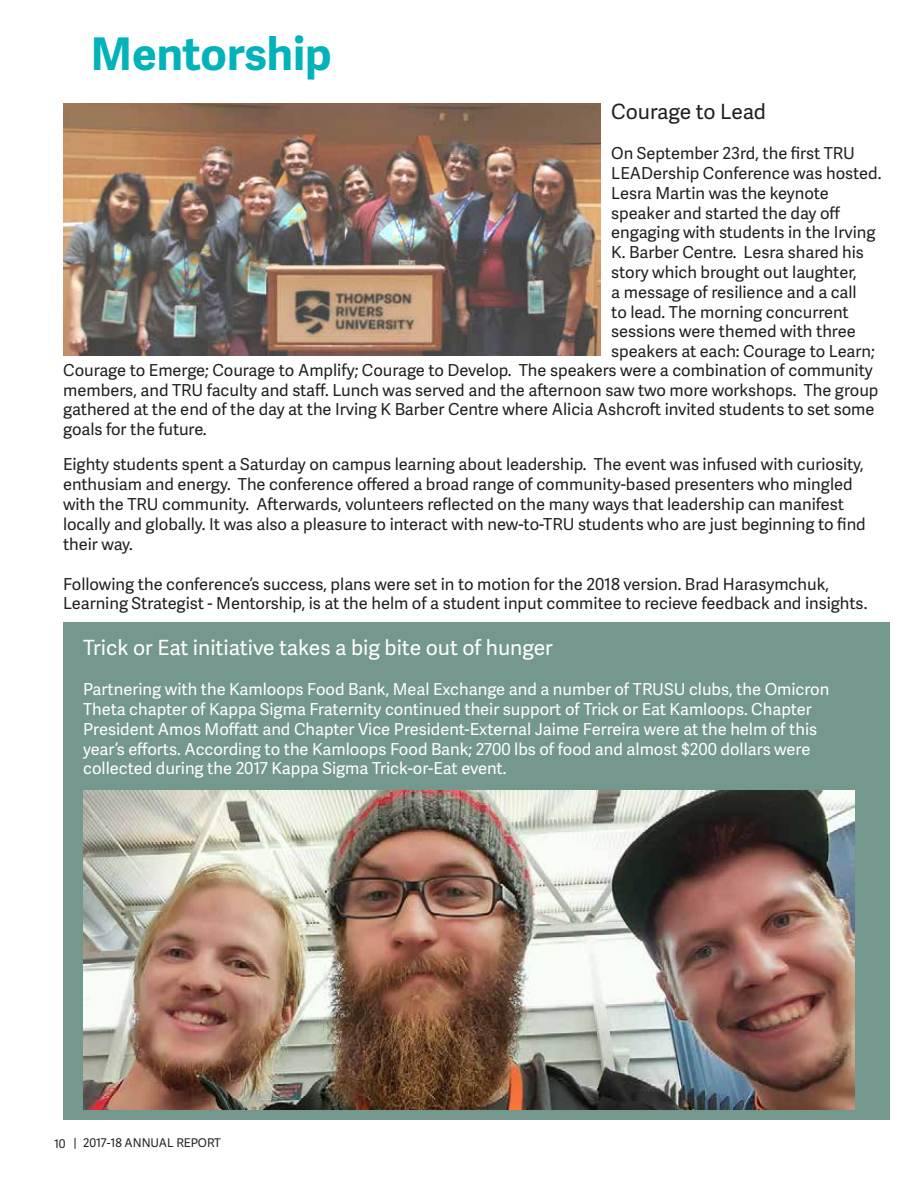
<style>
.page{position:relative;width:918px;height:1188px;background:#fff}
.page>*{position:absolute;margin:0;border:0;box-sizing:border-box;transform-origin:0 0}
.t1{font:700 45px "Adelle Sans";color:#00b3ba}
.t2{font:21px "Adelle Sans";color:#fff}
.t3{font:21px "Adelle Sans";letter-spacing:-.01em;color:#231f20}
.t4{font:16.5px/19.8px "Adelle Sans";color:#231f20}
.t5{font:16.5px/19.8px "Adelle Sans";color:#fff}
.t6{font:12px "Adelle Sans";color:#231f20}
</style>
<div class="page">
<div style="left:63px;top:623px;width:827px;height:497px;background:#75988e"></div>
<img style="left:83px;top:791px;width:772px;height:318px">
<img style="left:63px;top:103px;width:538px;height:253px">
<h1 class="t1" style="left:91px;top:21px;width:243px">Mentorship</h1>
<p class="t3" style="left:611px;top:97px;width:156px">Courage to Lead</p>
<p class="t4" style="left:611px;top:143px;width:272px">On September 23rd, the first TRU LEADership Conference was hosted.<br>Lesra Martin was the keynote speaker and started the day off engaging with students in the Irving K. Barber Centre. Lesra shared his story which brought out laughter,<br>a message of resilience and a call<br>to lead. The morning concurrent sessions were themed with three speakers at each: Courage to Learn;</p>
<p class="t4" style="left:63px;top:360px;width:817px">Courage to Emerge; Courage to Amplify; Courage to Develop. The speakers were a combination of community members, and TRU faculty and staff. Lunch was served and the afternoon saw two more workshops. The group gathered at the end of the day at the Irving K Barber Centre where Alicia Ashcroft invited students to set some goals for the future.</p>
<p class="t4" style="left:63px;top:454px;width:804px">Eighty students spent a Saturday on campus learning about leadership. The event was infused with curiosity, enthusiam and energy. The conference offered a broad range of community-based presenters who mingled with the TRU community. Afterwards, volunteers reflected on the many ways that leadership can manifest locally and globally. It was also a pleasure to interact with new-to-TRU students who are just beginning to find their way.</p>
<p class="t4" style="left:63px;top:573px;width:806px">Following the conference’s success, plans were set in to motion for the 2018 version. Brad Harasymchuk,<br>Learning Strategist - Mentorship, is at the helm of a student input commitee to recieve feedback and insights.</p>
<p class="t2" style="left:83px;top:633px;width:471px">Trick or Eat initiative takes a big bite out of hunger</p>
<p class="t5" style="left:83px;top:679px;width:748px">Partnering with the Kamloops Food Bank, Meal Exchange and a number of TRUSU clubs, the Omicron Theta chapter of Kappa Sigma Fraternity continued their support of Trick or Eat Kamloops. Chapter President Amos Moffatt and Chapter Vice President-External Jaime Ferreira were at the helm of this year’s efforts. According to the Kamloops Food Bank; 2700 lbs of food and almost $200 dollars were collected during the 2017 Kappa Sigma Trick-or-Eat event.</p>
<p class="t6" style="left:54px;top:1135px;width:24px">10 |</p>
<p class="t6" style="left:102px;top:1135px;width:127px">6 - 17 ANNUAL REPORT</p>
<p class="t6" style="left:83px;top:1135px;width:139px">2017-18 ANNUAL REPORT</p>
</div>
